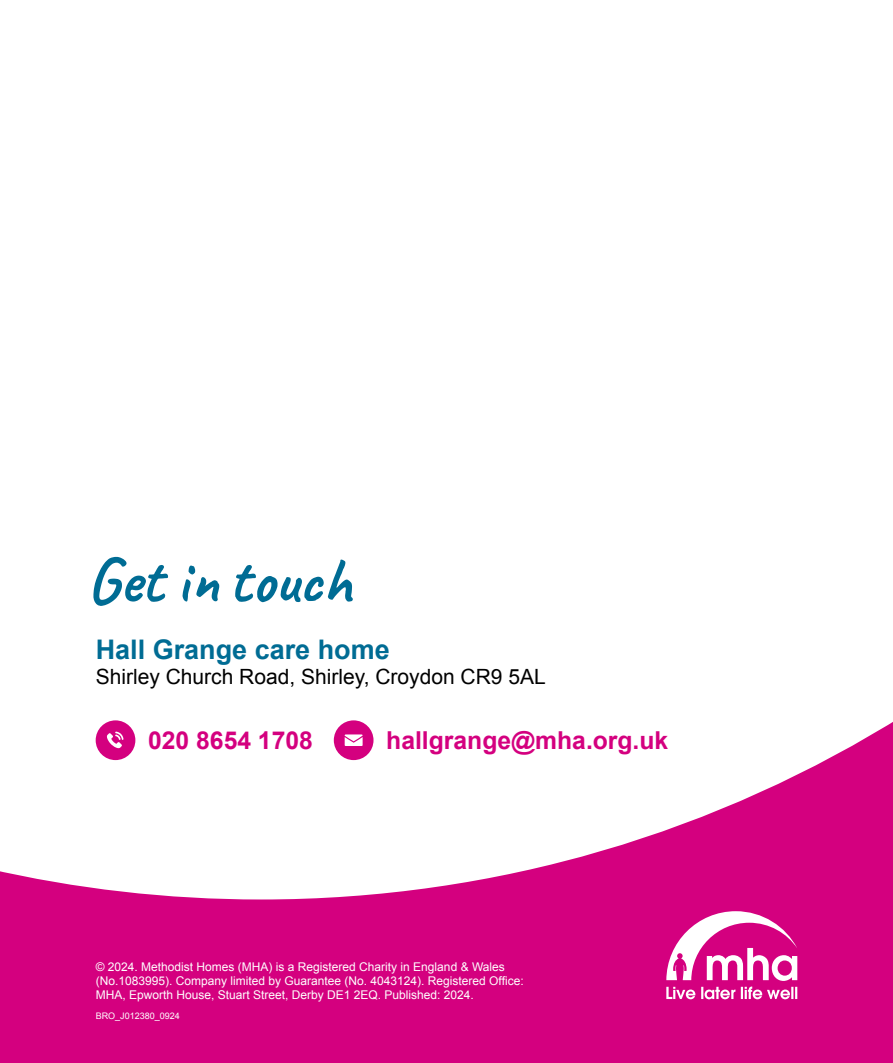
<style>
.page{position:relative;width:893px;height:1063px;background:#fff}
.page>*{position:absolute;margin:0;border:0;box-sizing:border-box;transform-origin:0 0}
.t1{font:65.4px "Caveat";color:#006c94}
.t2{font:700 27px "Arial";color:#006c94}
.t3{font:700 24.75px "Arial";color:#d4007f}
.t4{font:21px "Arial";color:#000}
.t5{font:12px/14.4px "Arial";color:#fff}
.t6{font:9px "Arial";color:#fff}
</style>
<div class="page">
<svg style="left:0;top:720px;width:893px;height:343px;fill:#d4007f"></svg>
<svg style="left:666px;top:987px;width:131px;height:12px"></svg>
<svg style="left:666px;top:911px;width:131px;height:70px"></svg>
<h1 class="t1" style="left:87px;top:539px;width:267px">Get in touch</h1>
<h2 class="t2" style="left:96px;top:632px;width:296px">Hall Grange care home</h2>
<h3 class="t4" style="left:96px;top:663px;width:452px">Shirley Church Road, Shirley, Croydon CR9 5AL</h3>
<h3 class="t3" style="left:148px;top:724px;width:166px">020 8654 1708</h3>
<h3 class="t3" style="left:386px;top:724px;width:284px">hallgrange@mha.org.uk</h3>
<p class="t5" style="left:96px;top:959px;width:430px">© 2024. Methodist Homes (MHA) is a Registered Charity in England &amp; Wales (No.1083995). Company limited by Guarantee (No. 4043124). Registered Office:<br>MHA, Epworth House, Stuart Street, Derby DE1 2EQ. Published: 2024.</p>
<p class="t6" style="left:96px;top:1010px;width:86px">BRO_J012380_0924</p>
</div>
